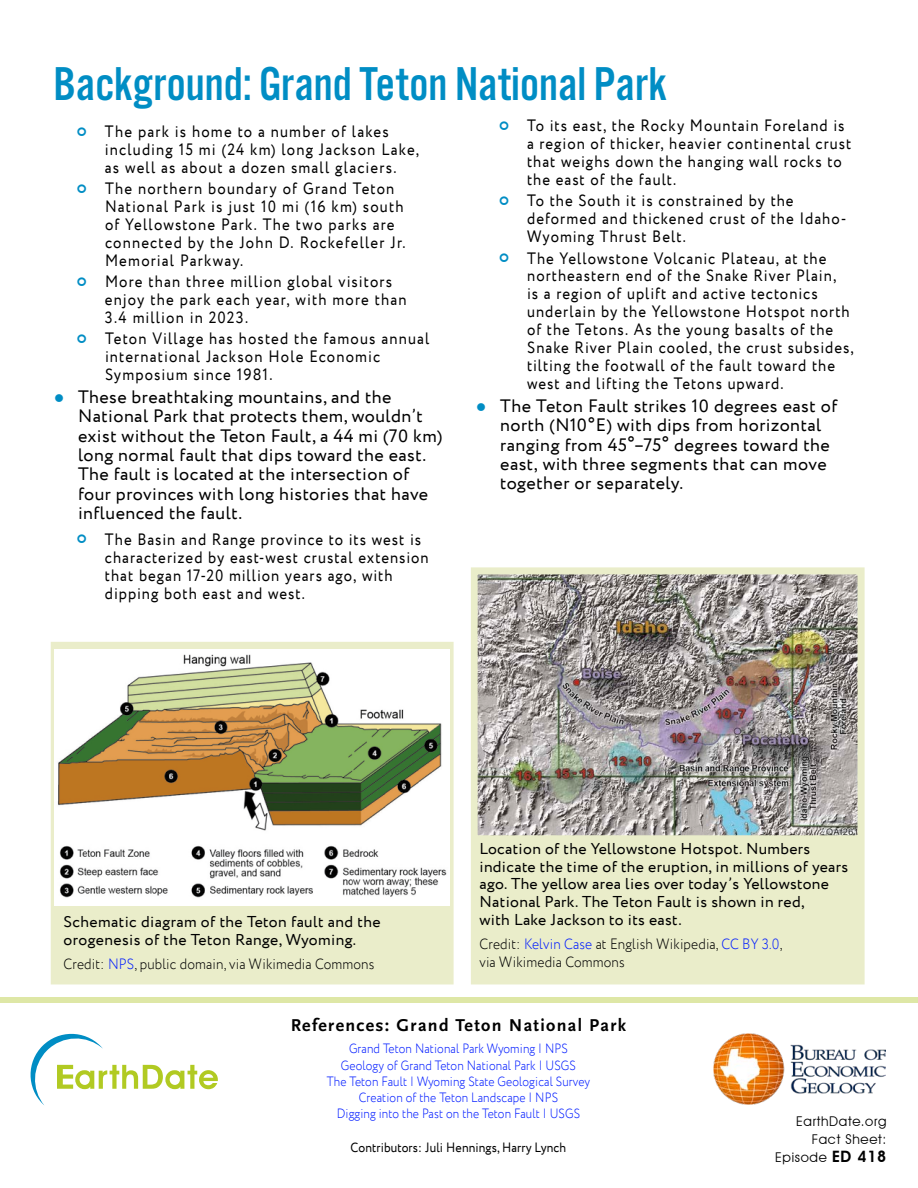
<style>
.page{position:relative;width:918px;height:1188px;background:#fff}
.page>*{position:absolute;margin:0;border:0;box-sizing:border-box;transform-origin:0 0}
.t1{font:49.35px "Alternate Got No 3 D";color:#008dc4}
.t2{font:18px/19.4px "Circe";letter-spacing:.025em;color:#000}
.t3{font:700 18px "Scala Sans Pro";letter-spacing:.075em;color:#000}
.t4{font:16.5px/18px "Circe";letter-spacing:.07em;color:#000;scale:.9 1}
.t5{font:15.75px/18px "Circe";letter-spacing:.02em;color:#000}
.t6{font:300 15px/18px "Circe";letter-spacing:.01em;color:#000;scale:.9 1}
.t7{font:300 13.5px/16.2px "Circe";letter-spacing:.01em;color:#001bff;text-align:center;scale:.87 1}
.t8{font:13.5px "Circe";letter-spacing:.01em;color:#000;scale:.9 1}
.t9{font:13.5px/18px "Avant Garde IT Cby BT";letter-spacing:.05em;color:#000;text-align:right}
.s1{color:#008dc4}
.s2{color:#001bff}
.s3{font-weight:600;font-size:15.75px}
</style>
<div class="page">
<div style="left:471px;top:844px;width:394px;height:141px;background:#eaedca"></div>
<img style="left:471px;top:567px;width:394px;height:277px">
<svg style="left:50px;top:642px;width:404px;height:343px;background:#eaedcc"></svg>
<img style="left:55px;top:650px;width:395px;height:256px">
<img style="left:713px;top:1034px;width:173px;height:71px">
<svg style="left:30px;top:1033px;width:188px;height:72px"></svg>
<div style="left:0;top:998px;width:918px;height:5px;background:#dee7a6"></div>
<h1 class="t1" style="left:53px;top:58px;width:615px">Background: Grand Teton National Park</h1>
<p class="t4" style="left:105px;top:123px;width:351px">The park is home to a number of lakes including 15 mi (24 km) long Jackson Lake, as well as about a dozen small glaciers.</p>
<p class="t4" style="left:105px;top:180px;width:335px">The northern boundary of Grand Teton National Park is just 10 mi (16 km) south of Yellowstone Park. The two parks are connected by the John D. Rockefeller Jr.<br>Memorial Parkway.</p>
<p class="t4" style="left:105px;top:273px;width:336px">More than three million global visitors enjoy the park each year, with more than<br>3.4 million in 2023.</p>
<p class="t4" style="left:105px;top:330px;width:362px">Teton Village has hosted the famous annual international Jackson Hole Economic<br>Symposium since 1981.</p>
<p class="t2" style="left:78px;top:388px;width:366px;text-indent:-24px"><span class="s1">●</span> These breathtaking mountains, and the National Park that protects them, wouldn’t exist without the Teton Fault, a 44 mi (70 km) long normal fault that dips toward the east.<br>The fault is located at the intersection of four provinces with long histories that have influenced the fault.</p>
<p class="t4" style="left:105px;top:531px;width:361px">The Basin and Range province to its west is characterized by east-west crustal extension that began 17-20 million years ago, with dipping both east and west.</p>
<p class="t4" style="left:527px;top:117px;width:362px">To its east, the Rocky Mountain Foreland is a region of thicker, heavier continental crust that weighs down the hanging wall rocks to the east of the fault.</p>
<p class="t4" style="left:527px;top:192px;width:356px">To the South it is constrained by the deformed and thickened crust of the Idaho-<br>Wyoming Thrust Belt.</p>
<p class="t4" style="left:527px;top:249px;width:365px">The Yellowstone Volcanic Plateau, at the northeastern end of the Snake River Plain,<br>is a region of uplift and active tectonics underlain by the Yellowstone Hotspot north of the Tetons. As the young basalts of the Snake River Plain cooled, the crust subsides, tilting the footwall of the fault toward the west and lifting the Tetons upward.</p>
<p class="t2" style="left:500px;top:397px;width:339px;text-indent:-24px"><span class="s1">●</span> The Teton Fault strikes 10 degrees east of north (N10°E) with dips from horizontal ranging from 45°–75° degrees toward the east, with three segments that can move together or separately.</p>
<p class="t5" style="left:64px;top:914px;width:319px">Schematic diagram of the Teton fault and the orogenesis of the Teton Range, Wyoming.</p>
<p class="t6" style="left:64px;top:955px;width:347px">Credit: <span class="s2">NPS</span>, public domain, via Wikimedia Commons</p>
<p class="t5" style="left:480px;top:840px;width:370px">Location of the Yellowstone Hotspot. Numbers indicate the time of the eruption, in millions of years ago. The yellow area lies over today’s Yellowstone National Park. The Teton Fault is shown in red,<br>with Lake Jackson to its east.</p>
<p class="t6" style="left:480px;top:935px;width:338px">Credit: <span class="s2">Kelvin Case</span> at English Wikipedia, <span class="s2">CC BY 3.0</span>, via Wikimedia Commons</p>
<p class="t3" style="left:291px;top:1014px;width:337px">References: Grand Teton National Park</p>
<p class="t7" style="left:327px;top:1041px;width:304px">Grand Teton National Park Wyoming | NPS Geology of Grand Teton National Park | USGS<br>The Teton Fault | Wyoming State Geological Survey Creation of the Teton Landscape | NPS<br>Digging into the Past on the Teton Fault | USGS</p>
<p class="t8" style="left:351px;top:1139px;width:241px">Contributors: Juli Hennings, Harry Lynch</p>
<p class="t9" style="left:775px;top:1113px;width:113px">EarthDate.org<br>Fact Sheet:<br>Episode <span class="s3">ED 418</span></p>
</div>
